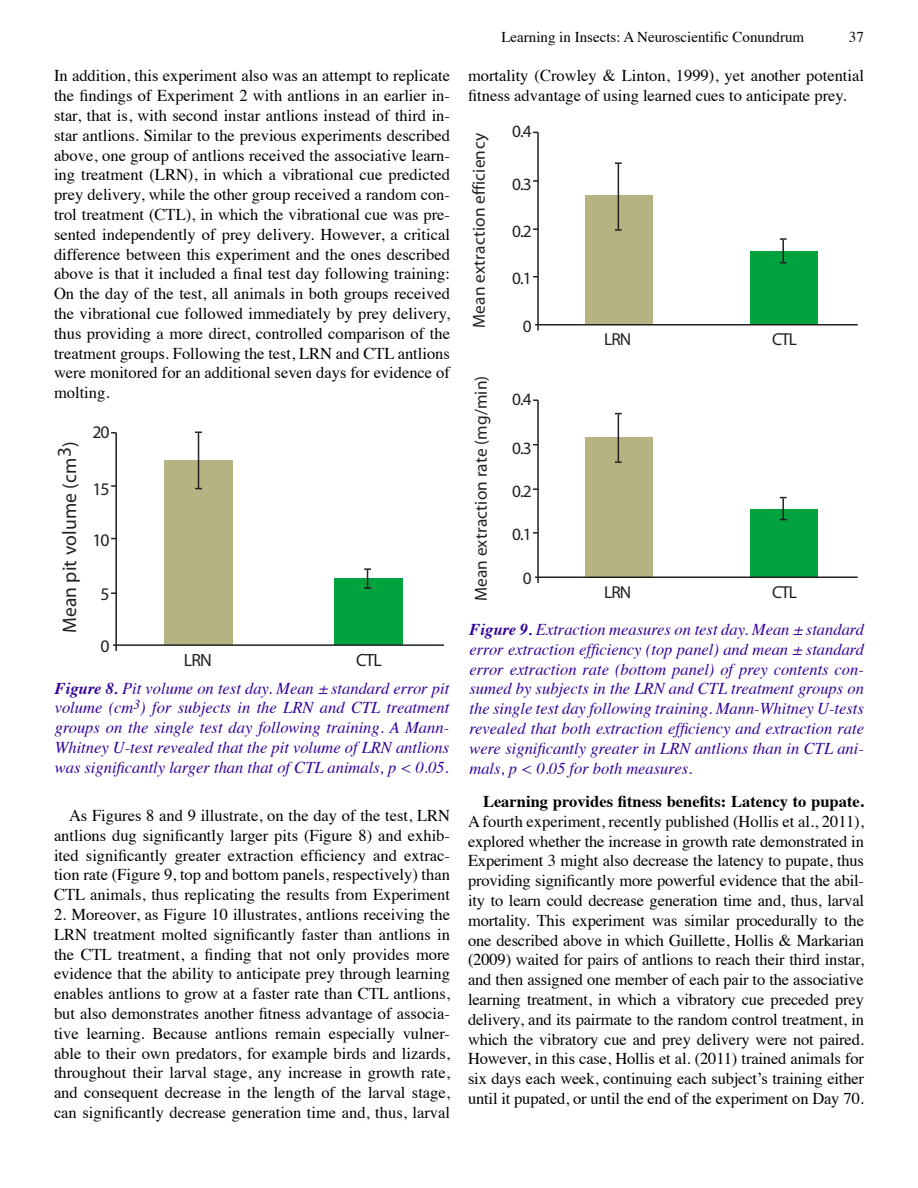
<style>
.page{position:relative;width:918px;height:1188px;background:#fff}
.page>*{position:absolute;margin:0;border:0;box-sizing:border-box;transform-origin:0 0}
.t1{font:19.5px "Myriad";letter-spacing:.01em;color:#241f21}
.t2{font:17.85px "Myriad";letter-spacing:-.05em;color:#241f21}
.t3{font:17.4px "Myriad";letter-spacing:.01em;color:#241f21}
.t4{font:16.5px/19.8px "Times";color:#000;text-align:justify}
.t5{font:italic 16.5px/19.8px "Times";color:#309;text-align:justify}
.t6{font:700 16.5px "Times";color:#000}
.t7{font:15px "Times";color:#000}
.s1{font-weight:700}
</style>
<div class="page">
<hr style="left:115px;top:433px;width:2px;height:218px;background:#241f21">
<div style="left:164px;top:460px;width:69px;height:185px;background:#b5b382"></div>
<div style="left:334px;top:579px;width:69px;height:66px;background:#00a33d"></div>
<hr style="left:113px;top:644px;width:331px;height:2px;background:#241f21">
<hr style="left:198px;top:433px;width:1px;height:55px;background:#241f21">
<svg style="left:195px;top:431px;width:7px;height:2px"></svg>
<svg style="left:364px;top:568px;width:7px;height:21px"></svg>
<hr style="left:537px;top:132px;width:2px;height:198px;background:#241f21">
<div style="left:585px;top:196px;width:67px;height:129px;background:#b5b382"></div>
<div style="left:750px;top:251px;width:67px;height:74px;background:#00a33d"></div>
<hr style="left:535px;top:324px;width:323px;height:2px;background:#241f21">
<hr style="left:618px;top:164px;width:1px;height:65px;background:#241f21">
<svg style="left:615px;top:162px;width:7px;height:2px"></svg>
<svg style="left:615px;top:229px;width:7px;height:2px"></svg>
<hr style="left:782px;top:240px;width:2px;height:23px;background:#241f21">
<svg style="left:780px;top:238px;width:7px;height:2px"></svg>
<svg style="left:780px;top:262px;width:7px;height:2px"></svg>
<hr style="left:537px;top:400px;width:2px;height:183px;background:#241f21">
<div style="left:585px;top:437px;width:67px;height:140px;background:#b5b382"></div>
<div style="left:750px;top:509px;width:67px;height:68px;background:#00a33d"></div>
<hr style="left:535px;top:577px;width:323px;height:1px;background:#241f21">
<hr style="left:618px;top:414px;width:1px;height:47px;background:#241f21">
<svg style="left:615px;top:461px;width:7px;height:2px"></svg>
<hr style="left:782px;top:498px;width:2px;height:22px;background:#241f21">
<p class="t4" style="left:54px;top:65px;width:398px">In addition, this experiment also was an attempt to replicate the findings of Experiment 2 with antlions in an earlier in&shy;star, that is, with second instar antlions instead of third in&shy;star antlions. Similar to the previous experiments described above, one group of antlions received the associative learn&shy;ing treatment (LRN), in which a vibrational cue predicted prey delivery, while the other group received a random con&shy;trol treatment (CTL), in which the vibrational cue was pre&shy;sented independently of prey delivery. However, a critical difference between this experiment and the ones described above is that it included a final test day following training:<br>On the day of the test, all animals in both groups received the vibrational cue followed immediately by prey delivery, thus providing a more direct, controlled comparison of the treatment groups. Following the test, LRN and CTL antlions were monitored for an additional seven days for evidence of molting.</p>
<p class="t1" style="left:60px;top:633px;width:194px;rotate:-90deg">Mean pit volume (cm3)</p>
<p class="t2" style="left:92px;top:423px;width:19px">20</p>
<p class="t2" style="left:92px;top:480px;width:19px">15</p>
<p class="t2" style="left:92px;top:531px;width:19px">10</p>
<p class="t2" style="left:101px;top:586px;width:11px">5</p>
<p class="t2" style="left:101px;top:637px;width:11px">0</p>
<p class="t2" style="left:184px;top:651px;width:29px">LRN</p>
<p class="t2" style="left:356px;top:651px;width:27px">CTL</p>
<p class="t5" style="left:55px;top:677px;width:396px"><span class="s1">Figure 8.</span> Pit volume on test day. Mean ± standard error pit volume (cm<sup>3</sup>) for subjects in the LRN and CTL treatment groups on the single test day following training. A Mann-Whitney U-test revealed that the pit volume of LRN antlions was significantly larger than that of CTL animals, p &lt; 0.05.</p>
<p class="t4" style="left:54px;top:804px;width:398px;text-indent:15px">As Figures 8 and 9 illustrate, on the day of the test, LRN antlions dug significantly larger pits (Figure 8) and exhib&shy;ited significantly greater extraction efficiency and extrac&shy;tion rate (Figure 9, top and bottom panels, respectively) than CTL animals, thus replicating the results from Experiment</p>
<p class="t4" style="left:54px;top:903px;width:398px">2. Moreover, as Figure 10 illustrates, antlions receiving the LRN treatment molted significantly faster than antlions in the CTL treatment, a finding that not only provides more evidence that the ability to anticipate prey through learning enables antlions to grow at a faster rate than CTL antlions, but also demonstrates another fitness advantage of associa&shy;tive learning. Because antlions remain especially vulner&shy;able to their own predators, for example birds and lizards, throughout their larval stage, any increase in growth rate, and consequent decrease in the length of the larval stage, can significantly decrease generation time and, thus, larval</p>
<p class="t7" style="left:501px;top:23px;width:304px">Learning in Insects: A Neuroscientific Conundrum</p>
<p class="t7" style="left:849px;top:23px;width:16px">37</p>
<p class="t4" style="left:468px;top:65px;width:398px">mortality (Crowley &amp; Linton, 1999), yet another potential fitness advantage of using learned cues to anticipate prey.</p>
<p class="t3" style="left:471px;top:328px;width:197px;rotate:-90deg">Mean extraction efficiency</p>
<p class="t3" style="left:472px;top:601px;width:227px;rotate:-90deg">Mean extraction rate (mg/min)</p>
<p class="t3" style="left:512px;top:123px;width:21px">0.4</p>
<p class="t3" style="left:512px;top:175px;width:21px">0.3</p>
<p class="t3" style="left:512px;top:222px;width:21px">0.2</p>
<p class="t3" style="left:512px;top:269px;width:21px">0.1</p>
<p class="t3" style="left:523px;top:317px;width:10px">0</p>
<p class="t3" style="left:512px;top:391px;width:21px">0.4</p>
<p class="t3" style="left:512px;top:439px;width:21px">0.3</p>
<p class="t3" style="left:512px;top:482px;width:21px">0.2</p>
<p class="t3" style="left:512px;top:525px;width:21px">0.1</p>
<p class="t3" style="left:523px;top:570px;width:10px">0</p>
<p class="t3" style="left:604px;top:331px;width:29px">LRN</p>
<p class="t3" style="left:772px;top:331px;width:27px">CTL</p>
<p class="t3" style="left:604px;top:583px;width:29px">LRN</p>
<p class="t3" style="left:772px;top:583px;width:27px">CTL</p>
<p class="t5" style="left:470px;top:619px;width:396px"><span class="s1">Figure 9.</span> Extraction measures on test day. Mean ± standard error extraction efficiency (top panel) and mean ± standard error extraction rate (bottom panel) of prey contents con&shy;sumed by subjects in the LRN and CTL treatment groups on the single test day following training. Mann-Whitney U-tests revealed that both extraction efficiency and extraction rate were significantly greater in LRN antlions than in CTL ani&shy;mals, p &lt; 0.05 for both measures.</p>
<p class="t6" style="left:483px;top:786px;width:382px">Learning provides fitness benefits: Latency to pupate.</p>
<p class="t4" style="left:468px;top:810px;width:398px">A fourth experiment, recently published (Hollis et al., 2011), explored whether the increase in growth rate demonstrated in Experiment 3 might also decrease the latency to pupate, thus providing significantly more powerful evidence that the abil&shy;ity to learn could decrease generation time and, thus, larval mortality. This experiment was similar procedurally to the one described above in which Guillette, Hollis &amp; Markarian (2009) waited for pairs of antlions to reach their third instar, and then assigned one member of each pair to the associative learning treatment, in which a vibratory cue preceded prey delivery, and its pairmate to the random control treatment, in which the vibratory cue and prey delivery were not paired.<br>However, in this case, Hollis et al. (2011) trained animals for six days each week, continuing each subject’s training either until it pupated, or until the end of the experiment on Day 70.</p>
</div>
